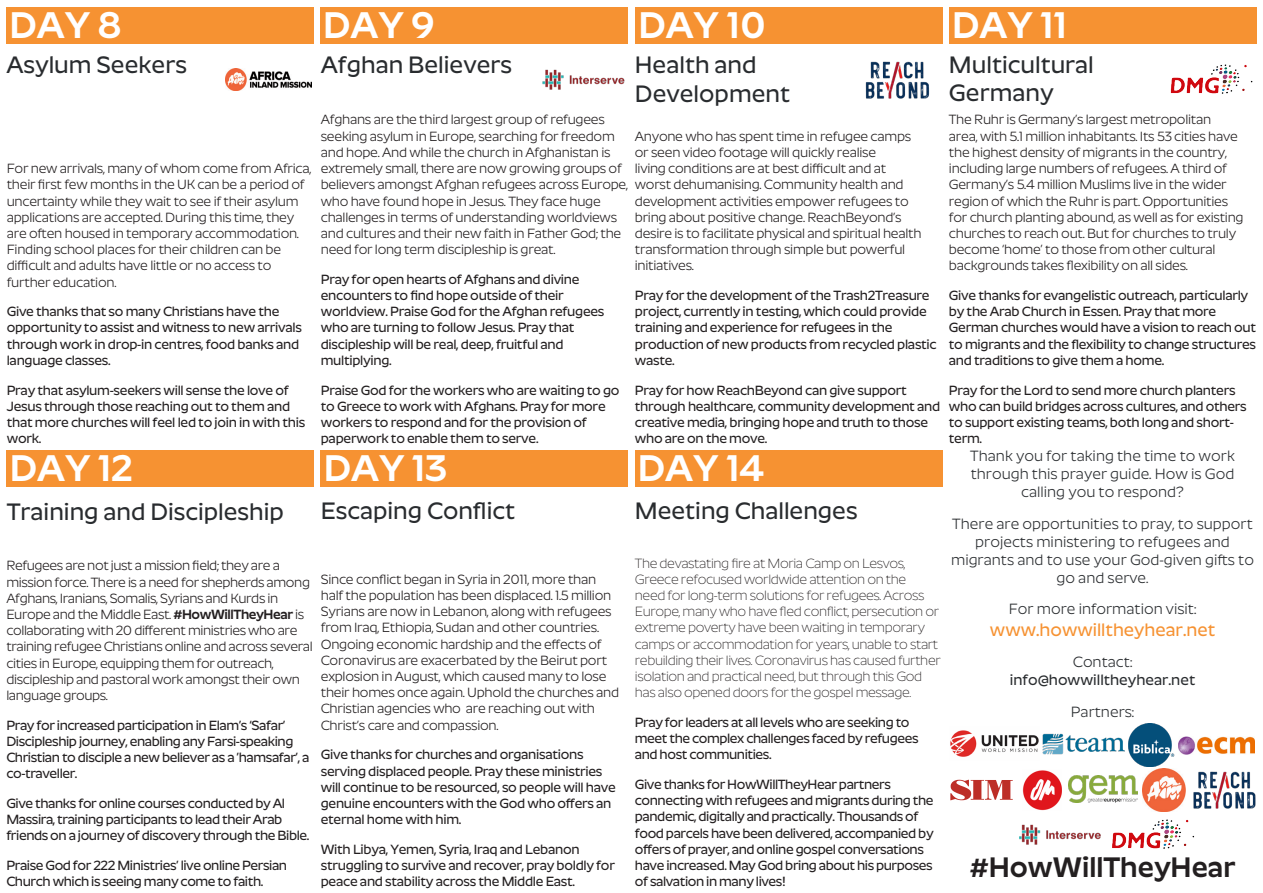
<style>
.page{position:relative;width:1263px;height:893px;background:#fff}
.page>*{position:absolute;margin:0;border:0;box-sizing:border-box;transform-origin:0 0}
.t1{font:600 37.5px "Roundo";color:#fff}
.t2{font:600 28.5px "Roundo";color:#231f20}
.t3{font:500 24px/28.8px "Roundo";color:#292c2f}
.t4{font:500 18px "Roundo";color:#f69232}
.t5{font:15px/18px "Roundo";color:#292c2f;text-align:center}
.t6{font:500 15px/18px "Roundo";color:#292c2f;text-align:center}
.t7{font:500 13.5px/16.2px "Roundo";letter-spacing:-.02em;color:#231f20}
.t8{font:13.5px/16.2px "Roundo";letter-spacing:-.02em;color:#231f20}
.t9{font:300 13.5px/16.2px "Roundo";letter-spacing:-.03em;color:#231f20}
.s1{font-weight:400}
.s2{font-weight:600}
</style>
<div class="page">
<div style="left:6px;top:7px;width:308px;height:37px;background:#f69232"></div>
<div style="left:321px;top:450px;width:307px;height:37px;background:#f69232"></div>
<div style="left:7px;top:450px;width:307px;height:37px;background:#f69232"></div>
<div style="left:321px;top:7px;width:307px;height:37px;background:#f69232"></div>
<div style="left:635px;top:450px;width:307px;height:37px;background:#f69232"></div>
<div style="left:635px;top:7px;width:307px;height:37px;background:#f69232"></div>
<div style="left:949px;top:7px;width:307px;height:37px;background:#f69232"></div>
<img style="left:225px;top:69px;width:87px;height:21px">
<img style="left:542px;top:69px;width:83px;height:21px">
<img style="left:865px;top:61px;width:65px;height:38px">
<img style="left:1170px;top:64px;width:83px;height:30px">
<img style="left:950px;top:730px;width:89px;height:27px">
<img style="left:1043px;top:733px;width:81px;height:22px">
<img style="left:1128px;top:724px;width:47px;height:43px">
<img style="left:1178px;top:737px;width:77px;height:17px">
<svg style="left:950px;top:780px;width:63px;height:20px"></svg>
<img style="left:1068px;top:776px;width:70px;height:27px">
<img style="left:1022px;top:770px;width:40px;height:40px">
<img style="left:1142px;top:769px;width:44px;height:42px">
<img style="left:1019px;top:824px;width:82px;height:21px">
<img style="left:1193px;top:771px;width:63px;height:38px">
<img style="left:1112px;top:819px;width:82px;height:30px">
<p class="t1" style="left:9px;top:4px;width:114px">DAY 8</p>
<p class="t1" style="left:323px;top:4px;width:113px">DAY 9</p>
<p class="t1" style="left:638px;top:4px;width:129px">DAY 10</p>
<p class="t1" style="left:952px;top:4px;width:116px">DAY 11</p>
<p class="t3" style="left:6px;top:53px;width:182px">Asylum Seekers</p>
<p class="t3" style="left:321px;top:53px;width:193px">Afghan Believers</p>
<p class="t3" style="left:635px;top:53px;width:157px">Health and<br>Development</p>
<p class="t3" style="left:949px;top:52px;width:146px">Multicultural<br>Germany</p>
<p class="t8" style="left:7px;top:161px;width:306px">For new arrivals, many of whom come from Africa, their first few months in the UK can be a period of uncertainty while they wait to see if their asylum applications are accepted. During this time, they are often housed in temporary accommodation.<br>Finding school places for their children can be difficult and adults have little or no access to further education.</p>
<p class="t7" style="left:7px;top:305px;width:297px">Give thanks that so many Christians have the opportunity to assist and witness to new arrivals through work in drop-in centres, food banks and language classes.</p>
<p class="t7" style="left:7px;top:383px;width:300px">Pray that asylum-seekers will sense the love of Jesus through those reaching out to them and that more churches will feel led to join in with this work.</p>
<p class="t8" style="left:321px;top:113px;width:309px">Afghans are the third largest group of refugees seeking asylum in Europe, searching for freedom and hope. And while the church in Afghanistan is extremely small, there are now growing groups of believers amongst Afghan refugees across Europe, who have found hope in Jesus. They face huge challenges in terms of understanding worldviews and cultures and their new faith in Father God; the need for long term discipleship is great.</p>
<p class="t7" style="left:321px;top:272px;width:285px">Pray for open hearts of Afghans and divine encounters to find hope outside of their worldview. Praise God for the Afghan refugees who are turning to follow Jesus. Pray that discipleship will be real, deep, fruitful and multiplying.</p>
<p class="t7" style="left:321px;top:383px;width:300px">Praise God for the workers who are waiting to go to Greece to work with Afghans. Pray for more workers to respond and for the provision of paperwork to enable them to serve.</p>
<p class="t8" style="left:635px;top:129px;width:288px">Anyone who has spent time in refugee camps or seen video footage will quickly realise<br>living conditions are at best difficult and at worst dehumanising. Community health and development activities empower refugees to bring about positive change. ReachBeyond’s desire is to facilitate physical and spiritual health transformation through simple but powerful initiatives.</p>
<p class="t7" style="left:635px;top:288px;width:303px">Pray for the development of the Trash2Treasure project, currently in testing, which could provide training and experience for refugees in the production of new products from recycled plastic waste.</p>
<p class="t7" style="left:635px;top:383px;width:307px">Pray for how ReachBeyond can give support through healthcare, community development and creative media, bringing hope and truth to those who are on the move.</p>
<p class="t8" style="left:949px;top:113px;width:296px">The Ruhr is Germany’s largest metropolitan<br>area, with 5.1 million inhabitants. Its 53 cities have the highest density of migrants in the country, including large numbers of refugees. A third of Germany’s 5.4 million Muslims live in the wider region of which the Ruhr is part. Opportunities for church planting abound, as well as for existing churches to reach out. But for churches to truly become ‘home’ to those from other cultural backgrounds takes flexibility on all sides.</p>
<p class="t7" style="left:949px;top:288px;width:309px">Give thanks for evangelistic outreach, particularly by the Arab Church in Essen. Pray that more German churches would have a vision to reach out to migrants and the flexibility to change structures and traditions to give them a home.</p>
<p class="t7" style="left:949px;top:383px;width:299px">Pray for the Lord to send more church planters who can build bridges across cultures, and others to support existing teams, both long and short&shy;term.</p>
<p class="t5" style="left:970px;top:448px;width:266px">Thank you for taking the time to work through this prayer guide. How is God calling you to respond?</p>
<p class="t5" style="left:951px;top:515px;width:304px">There are opportunities to pray, to support projects ministering to refugees and migrants and to use your God-given gifts to go and serve.</p>
<p class="t5" style="left:1009px;top:601px;width:189px">For more information visit:</p>
<p class="t4" style="left:990px;top:619px;width:227px">www.howwilltheyhear.net</p>
<p class="t6" style="left:1010px;top:654px;width:187px"><span class="s1">Contact: </span>info@howwilltheyhear.net</p>
<p class="t5" style="left:1071px;top:704px;width:65px">Partners:</p>
<p class="t1" style="left:10px;top:447px;width:125px">DAY 12</p>
<p class="t1" style="left:324px;top:447px;width:125px">DAY 13</p>
<p class="t1" style="left:638px;top:447px;width:128px">DAY 14</p>
<p class="t3" style="left:7px;top:499px;width:279px">Training and Discipleship</p>
<p class="t3" style="left:321px;top:499px;width:196px">Escaping Conflict</p>
<p class="t3" style="left:635px;top:499px;width:224px">Meeting Challenges</p>
<p class="t9" style="left:635px;top:556px;width:308px">The devastating fire at Moria Camp on Lesvos, Greece refocused worldwide attention on the<br>need for long-term solutions for refugees. Across Europe, many who have fled conflict, persecution or extreme poverty have been waiting in temporary camps or accommodation for years, unable to start rebuilding their lives. Coronavirus has caused further isolation and practical need, but through this God has also opened doors for the gospel message.</p>
<p class="t7" style="left:635px;top:715px;width:285px">Pray for leaders at all levels who are seeking to meet the complex challenges faced by refugees and host communities.</p>
<p class="t7" style="left:635px;top:777px;width:300px">Give thanks for HowWillTheyHear partners connecting with refugees and migrants during the pandemic, digitally and practically. Thousands of food parcels have been delivered, accompanied by offers of prayer, and online gospel conversations have increased. May God bring about his purposes of salvation in many lives!</p>
<p class="t8" style="left:6px;top:558px;width:308px">Refugees are not just a mission field; they are a mission force. There is a need for shepherds among Afghans, Iranians, Somalis, Syrians and Kurds in Europe and the Middle East. <span class="s2">#HowWillTheyHear</span> is collaborating with 20 different ministries who are training refugee Christians online and across several cities in Europe, equipping them for outreach, discipleship and pastoral work amongst their own language groups.</p>
<p class="t7" style="left:6px;top:718px;width:304px">Pray for increased participation in Elam’s ‘Safar’ Discipleship journey, enabling any Farsi-speaking Christian to disciple a new believer as a ’hamsafar’, a co-traveller.</p>
<p class="t7" style="left:6px;top:796px;width:305px">Give thanks for online courses conducted by Al<br>Massira, training participants to lead their Arab friends on a journey of discovery through the Bible.</p>
<p class="t7" style="left:6px;top:858px;width:282px">Praise God for 222 Ministries’ live online Persian<br>Church which is seeing many come to faith.</p>
<p class="t2" style="left:970px;top:852px;width:267px">#HowWillTheyHear</p>
<p class="t8" style="left:321px;top:572px;width:300px">Since conflict began in Syria in 2011, more than half the population has been displaced. 1.5 million Syrians are now in Lebanon, along with refugees from Iraq, Ethiopia, Sudan and other countries.<br>Ongoing economic hardship and the effects of Coronavirus are exacerbated by the Beirut port explosion in August, which caused many to lose their homes once again. Uphold the churches and Christian agencies who are reaching out with Christ’s care and compassion.</p>
<p class="t7" style="left:321px;top:748px;width:297px">Give thanks for churches and organisations serving displaced people. Pray these ministries will continue to be resourced, so people will have genuine encounters with the God who offers an eternal home with him.</p>
<p class="t7" style="left:321px;top:842px;width:296px">With Libya, Yemen, Syria, Iraq and Lebanon struggling to survive and recover, pray boldly for peace and stability across the Middle East.</p>
</div>
